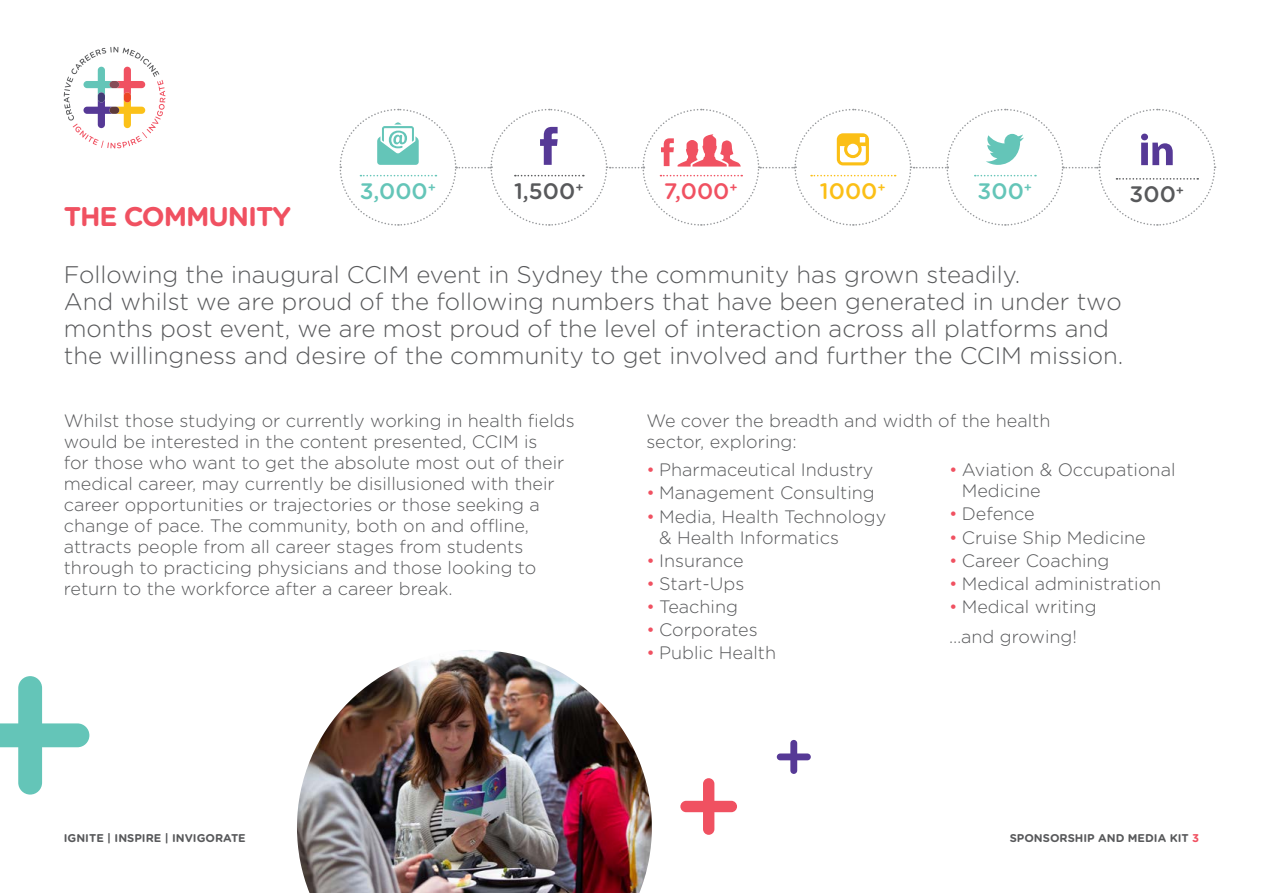
<style>
.page{position:relative;width:1263px;height:893px;background:#fff}
.page>*{position:absolute;margin:0;border:0;box-sizing:border-box;transform-origin:0 0}
.t1{font:700 27px "Gotham Rounded";letter-spacing:-.04em;color:#f05161}
.t2{font:300 24px/27px "Gotham Rounded";color:#58595b}
.t3{font:500 22.35px "Gotham Rounded";color:#58595b}
.t4{font:500 22.35px "Gotham Rounded";color:#64c5b8}
.t5{font:500 22.35px "Gotham Rounded";color:#f05161}
.t6{font:500 22.35px "Gotham Rounded";color:#fbbf16}
.t7{font:300 18px/21px "Gotham Rounded";color:#58595b}
.t8{font:700 11.25px "Gotham Rounded";color:#58595b}
.s1{color:#f05161}
</style>
<div class="page">
<svg style="left:64px;top:47px;width:101px;height:101px"></svg>
<img style="left:297px;top:650px;width:355px;height:243px">
<svg style="left:0;top:676px;width:89px;height:119px"></svg>
<svg style="left:680px;top:778px;width:57px;height:57px"></svg>
<svg style="left:777px;top:740px;width:34px;height:34px"></svg>
<svg style="left:339px;top:108px;width:877px;height:118px"></svg>
<p class="t4" style="left:360px;top:175px;width:78px">3,000<sup>+</sup></p>
<p class="t5" style="left:664px;top:175px;width:75px">7,000<sup>+</sup></p>
<p class="t3" style="left:1129px;top:178px;width:56px">300<sup>+</sup></p>
<p class="t3" style="left:514px;top:175px;width:71px">1,500<sup>+</sup></p>
<p class="t6" style="left:820px;top:175px;width:67px">1000<sup>+</sup></p>
<p class="t4" style="left:977px;top:175px;width:56px">300<sup>+</sup></p>
<h1 class="t1" style="left:64px;top:196px;width:229px">THE COMMUNITY</h1>
<p class="t2" style="left:64px;top:260px;width:1061px">Following the inaugural CCIM event in Sydney the community has grown steadily.<br>And whilst we are proud of the following numbers that have been generated in under two months post event, we are most proud of the level of interaction across all platforms and the willingness and desire of the community to get involved and further the CCIM mission.</p>
<p class="t7" style="left:64px;top:409px;width:512px">Whilst those studying or currently working in health fields would be interested in the content presented, CCIM is<br>for those who want to get the absolute most out of their medical career, may currently be disillusioned with their career opportunities or trajectories or those seeking a change of pace. The community, both on and offline, attracts people from all career stages from students through to practicing physicians and those looking to return to the workforce after a career break.</p>
<p class="t7" style="left:646px;top:409px;width:406px">We cover the breadth and width of the health sector, exploring:</p>
<p class="t7" style="left:646px;top:459px;width:229px"><span class="s1">•</span> Pharmaceutical Industry</p>
<p class="t7" style="left:646px;top:482px;width:230px"><span class="s1">•</span> Management Consulting</p>
<p class="t7" style="left:659px;top:505px;width:229px;text-indent:-13px"><span class="s1">•</span> Media, Health Technology &amp; Health Informatics</p>
<p class="t7" style="left:646px;top:549px;width:99px"><span class="s1">•</span> Insurance</p>
<p class="t7" style="left:646px;top:572px;width:99px"><span class="s1">•</span> Start-Ups</p>
<p class="t7" style="left:646px;top:595px;width:93px"><span class="s1">•</span> Teaching</p>
<p class="t7" style="left:646px;top:618px;width:113px"><span class="s1">•</span> Corporates</p>
<p class="t7" style="left:646px;top:641px;width:131px"><span class="s1">•</span> Public Health</p>
<p class="t7" style="left:962px;top:459px;width:215px;text-indent:-13px"><span class="s1">•</span> Aviation &amp; Occupational<br>Medicine</p>
<p class="t7" style="left:949px;top:503px;width:87px"><span class="s1">•</span> Defence</p>
<p class="t7" style="left:949px;top:526px;width:198px"><span class="s1">•</span> Cruise Ship Medicine</p>
<p class="t7" style="left:949px;top:549px;width:162px"><span class="s1">•</span> Career Coaching</p>
<p class="t7" style="left:949px;top:572px;width:214px"><span class="s1">•</span> Medical administration</p>
<p class="t7" style="left:949px;top:591px;width:149px;line-height:29.5px"><span class="s1">•</span> Medical writing …and growing!</p>
<p class="t8" style="left:64px;top:830px;width:184px">IGNITE | INSPIRE | INVIGORATE</p>
<p class="t8" style="left:1010px;top:830px;width:191px">SPONSORSHIP AND MEDIA KIT <span class="s1">3</span></p>
</div>
